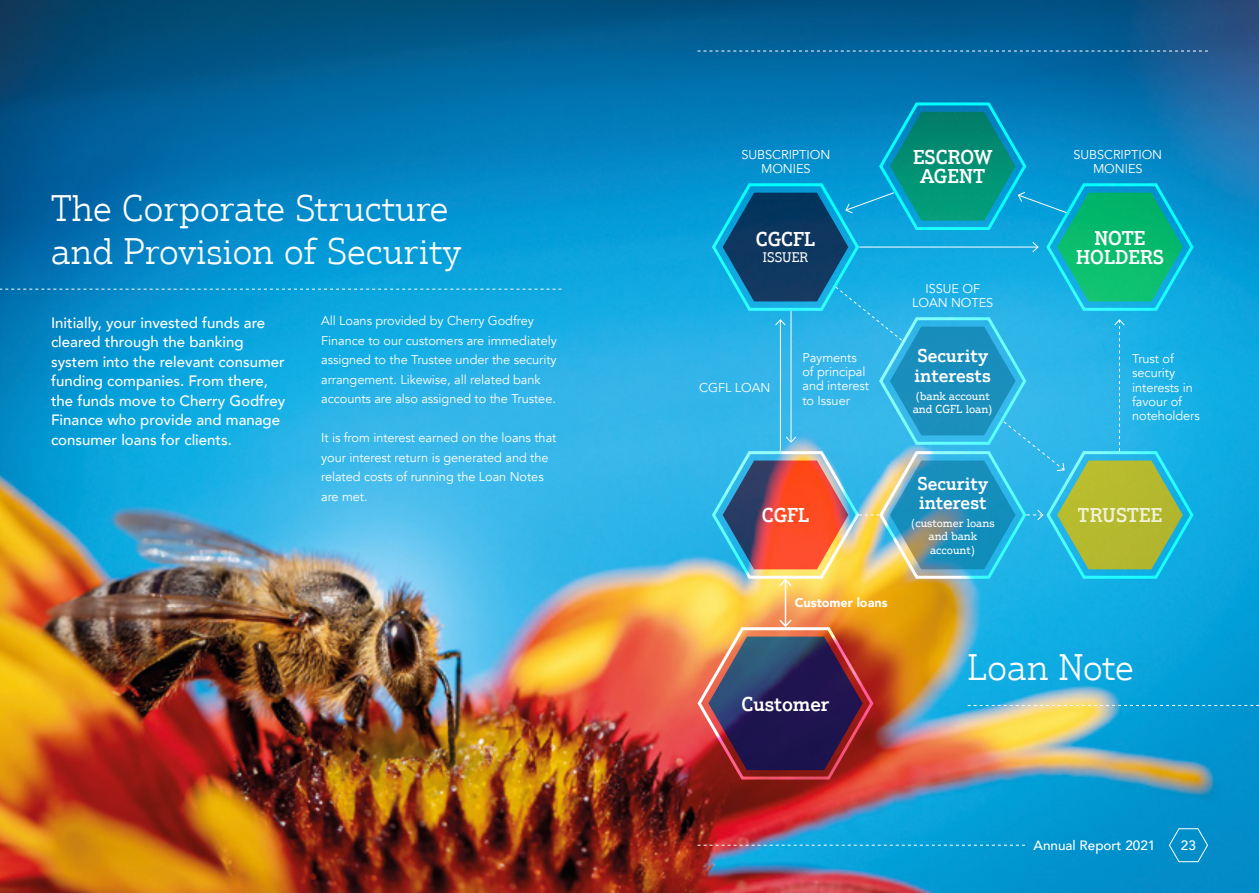
<style>
.page{position:relative;width:1259px;height:893px;background:#fff}
.page>*{position:absolute;margin:0;border:0;box-sizing:border-box;transform-origin:0 0}
.t1{font:300 36px/43.2px "Justus Pro";color:#fff}
.t2{font:500 19.5px/19.5px "Justus Pro";color:#fff;text-align:center}
.t3{font:500 18px/19.5px "Justus Pro";color:#fff}
.t4{font:500 15px/19.5px "Avenir";color:#fff}
.t5{font:500 13.5px "Avenir";color:#fff}
.t6{font:13.5px "Justus Pro";color:#fff}
.t7{font:12.75px/14.2px "Avenir";letter-spacing:-.005em;color:#fff}
.t8{font:900 12.75px "Avenir";letter-spacing:-.005em;color:#fff}
.t9{font:11.25px/13.5px "Justus Pro";color:#fff;text-align:center}
</style>
<div class="page">
<img style="left:0;top:0;width:1259px;height:893px">
<svg style="left:697px;top:845px;width:328px;height:1px"></svg>
<svg style="left:1168px;top:828px;width:40px;height:34px"></svg>
<svg style="left:0;top:289px;width:561px;height:1px"></svg>
<svg style="left:697px;top:51px;width:511px;height:1px"></svg>
<svg style="left:967px;top:705px;width:292px;height:1px"></svg>
<hr style="left:785px;top:580px;width:1px;height:46px;background:#fff">
<svg style="left:696px;top:618px;width:179px;height:163px;background:#723f4c"></svg>
<svg style="left:710px;top:101px;width:485px;height:487px;background:#32a0ba"></svg>
<h1 class="t1" style="left:51px;top:186px;width:412px">The Corporate Structure and Provision of Security</h1>
<p class="t4" style="left:51px;top:312px;width:236px">Initially, your invested funds are cleared through the banking system into the relevant consumer funding companies. From there, the funds move to Cherry Godfrey<br>Finance who provide and manage consumer loans for clients.</p>
<p class="t7" style="left:321px;top:311px;width:237px;line-height:19.5px">All Loans provided by Cherry Godfrey Finance to our customers are immediately assigned to the Trustee under the security arrangement. Likewise, all related bank accounts are also assigned to the Trustee.</p>
<p class="t7" style="left:321px;top:428px;width:237px;line-height:19.5px">It is from interest earned on the loans that your interest return is generated and the related costs of running the Loan Notes are met.</p>
<h2 class="t2" style="left:913px;top:147px;width:81px">ESCROW<br>AGENT</h2>
<p class="t7" style="left:741px;top:148px;width:90px;text-align:center">SUBSCRIPTION<br>MONIES</p>
<p class="t7" style="left:1073px;top:148px;width:90px;text-align:center">SUBSCRIPTION<br>MONIES</p>
<h2 class="t2" style="left:756px;top:229px;width:61px">CGCFL</h2>
<p class="t6" style="left:763px;top:249px;width:47px">ISSUER</p>
<p class="t7" style="left:912px;top:282px;width:83px;text-align:center">ISSUE OF<br>LOAN NOTES</p>
<h2 class="t2" style="left:1076px;top:228px;width:89px">NOTE<br>HOLDERS</h2>
<p class="t7" style="left:699px;top:380px;width:73px">CGFL LOAN</p>
<h3 class="t3" style="left:914px;top:346px;width:78px">Security interests</h3>
<p class="t9" style="left:912px;top:389px;width:82px;text-align:left">(bank account and CGFL loan)</p>
<p class="t7" style="left:802px;top:350px;width:68px">Payments of principal and interest to Issuer</p>
<p class="t7" style="left:1132px;top:352px;width:69px">Trust of security interests in favour of noteholders</p>
<h2 class="t2" style="left:762px;top:505px;width:49px">CGFL</h2>
<p class="t8" style="left:795px;top:592px;width:94px">Customer loans</p>
<h2 class="t2" style="left:741px;top:694px;width:90px">Customer</h2>
<h3 class="t3" style="left:917px;top:473px;width:72px">Security interest</h3>
<p class="t9" style="left:911px;top:516px;width:85px">(customer loans and bank account)</p>
<h2 class="t2" style="left:1077px;top:505px;width:86px">TRUSTEE</h2>
<h1 class="t1" style="left:967px;top:645px;width:168px">Loan Note</h1>
<p class="t5" style="left:1033px;top:834px;width:123px">Annual Report 2021</p>
<p class="t5" style="left:1181px;top:834px;width:17px">23</p>
</div>
